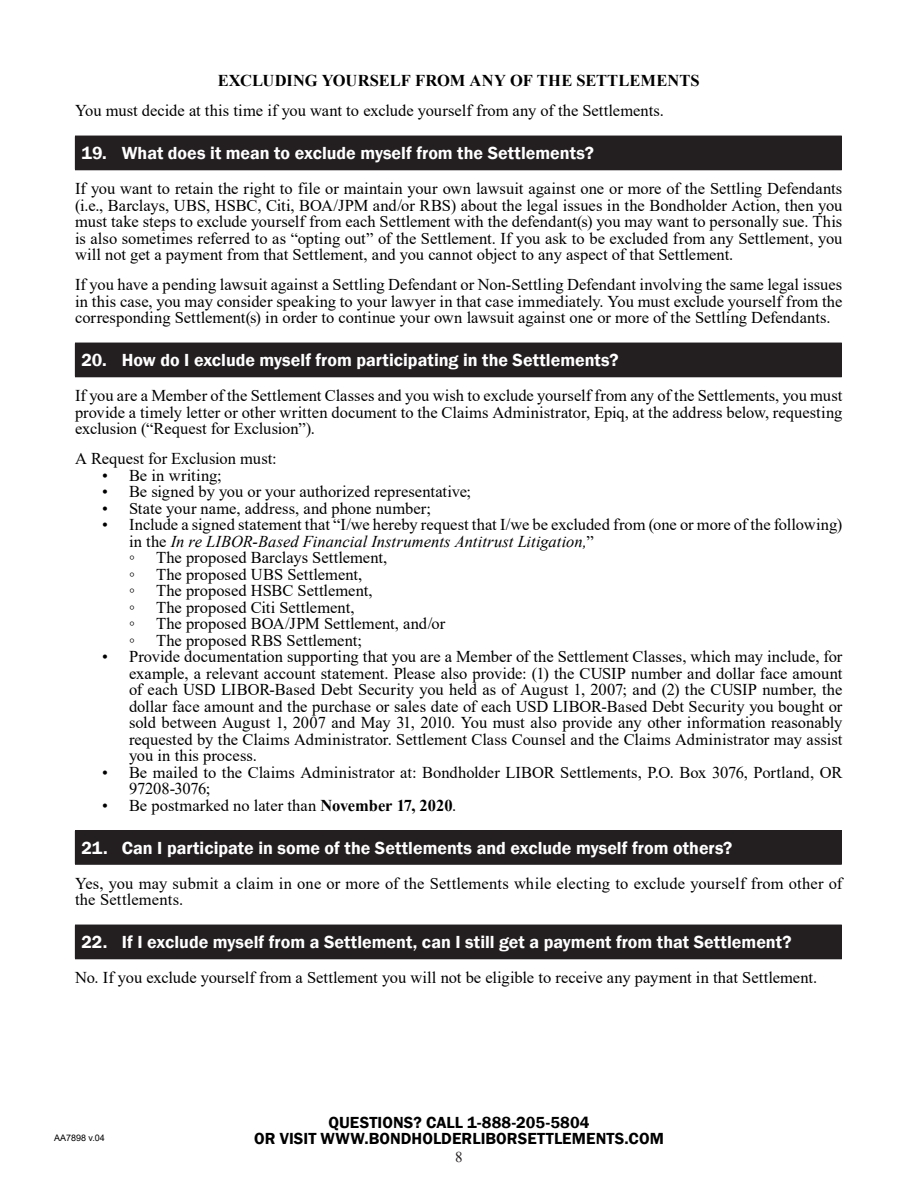
<style>
.page{position:relative;width:918px;height:1188px;background:#fff}
.page>*{position:absolute;margin:0;border:0;box-sizing:border-box;transform-origin:0 0}
.t1{font:600 18px "Franklin Gothic";color:#fff}
.Body_Copy{font:16.5px/16.5px "Times New Roman";color:#000;text-align:justify}
.t2{font:600 16.5px/16.5px "Franklin Gothic";letter-spacing:.005em;color:#000;text-align:center}
.Body_Copy-2{font:700 16.5px "Times New Roman";color:#000}
.t3{font:15px "Times New Roman";color:#231f20}
.t4{font:9px "Arial";color:#000}
.s1{font-style:italic}
.s2{font-weight:700}
</style>
<div class="page">
<div style="left:75px;top:136px;width:766px;height:34px;background:#231f20"></div>
<hr style="left:841px;top:136px;width:1px;height:33px;background:#231f20">
<hr style="left:75px;top:169px;width:767px;height:1px;background:#231f20">
<div style="left:75px;top:343px;width:766px;height:34px;background:#231f20"></div>
<hr style="left:841px;top:343px;width:1px;height:33px;background:#231f20">
<hr style="left:75px;top:376px;width:767px;height:1px;background:#231f20">
<div style="left:75px;top:831px;width:766px;height:33px;background:#231f20"></div>
<hr style="left:75px;top:830px;width:767px;height:1px;background:#231f20">
<hr style="left:841px;top:831px;width:1px;height:33px;background:#231f20">
<hr style="left:75px;top:864px;width:767px;height:1px;background:#231f20">
<div style="left:75px;top:925px;width:766px;height:34px;background:#231f20"></div>
<hr style="left:841px;top:925px;width:1px;height:33px;background:#231f20">
<hr style="left:75px;top:958px;width:767px;height:1px;background:#231f20">
<p class="Body_Copy-2" style="left:218px;top:69px;width:483px">EXCLUDING YOURSELF FROM ANY OF THE SETTLEMENTS</p>
<p class="Body_Copy" style="left:75px;top:102px;width:590px">You must decide at this time if you want to exclude yourself from any of the Settlements.</p>
<p class="t1" style="left:81px;top:142px;width:514px">19. What does it mean to exclude myself from the Settlements?</p>
<p class="Body_Copy" style="left:75px;top:180px;width:769px">If you want to retain the right to file or maintain your own lawsuit against one or more of the Settling Defendants (i.e., Barclays, UBS, HSBC, Citi, BOA/JPM and/or RBS) about the legal issues in the Bondholder Action, then you must take steps to exclude yourself from each Settlement with the defendant(s) you may want to personally sue. This is also sometimes referred to as “opting out” of the Settlement. If you ask to be excluded from any Settlement, you will not get a payment from that Settlement, and you cannot object to any aspect of that Settlement.</p>
<p class="Body_Copy" style="left:75px;top:276px;width:769px">If you have a pending lawsuit against a Settling Defendant or Non-Settling Defendant involving the same legal issues in this case, you may consider speaking to your lawyer in that case immediately. You must exclude yourself from the corresponding Settlement(s) in order to continue your own lawsuit against one or more of the Settling Defendants.</p>
<p class="t1" style="left:81px;top:349px;width:539px">20. How do I exclude myself from participating in the Settlements?</p>
<p class="Body_Copy" style="left:75px;top:387px;width:769px">If you are a Member of the Settlement Classes and you wish to exclude yourself from any of the Settlements, you must provide a timely letter or other written document to the Claims Administrator, Epiq, at the address below, requesting exclusion (“Request for Exclusion”).</p>
<p class="Body_Copy" style="left:75px;top:450px;width:203px">A Request for Exclusion must:</p>
<p class="Body_Copy" style="left:102px;top:466px;width:121px">• Be in writing;</p>
<p class="Body_Copy" style="left:102px;top:483px;width:371px">• Be signed by you or your authorized representative;</p>
<p class="Body_Copy" style="left:102px;top:499px;width:331px">• State your name, address, and phone number;</p>
<p class="Body_Copy" style="left:129px;top:516px;width:715px;text-indent:-27px">• Include a signed statement that “I/we hereby request that I/we be excluded from (one or more of the following) in the <span class="s1">In re LIBOR-Based Financial Instruments Antitrust Litigation,</span>”</p>
<p class="Body_Copy" style="left:129px;top:549px;width:7px">◦</p>
<p class="Body_Copy" style="left:156px;top:549px;width:233px">The proposed Barclays Settlement,</p>
<p class="Body_Copy" style="left:129px;top:565px;width:7px">◦</p>
<p class="Body_Copy" style="left:156px;top:565px;width:208px">The proposed UBS Settlement,</p>
<p class="Body_Copy" style="left:129px;top:582px;width:7px">◦</p>
<p class="Body_Copy" style="left:156px;top:582px;width:218px">The proposed HSBC Settlement,</p>
<p class="Body_Copy" style="left:129px;top:598px;width:7px">◦</p>
<p class="Body_Copy" style="left:156px;top:598px;width:200px">The proposed Citi Settlement,</p>
<p class="Body_Copy" style="left:129px;top:615px;width:7px">◦</p>
<p class="Body_Copy" style="left:156px;top:615px;width:291px">The proposed BOA/JPM Settlement, and/or</p>
<p class="Body_Copy" style="left:129px;top:631px;width:7px">◦</p>
<p class="Body_Copy" style="left:156px;top:631px;width:207px">The proposed RBS Settlement;</p>
<p class="Body_Copy" style="left:129px;top:648px;width:715px;text-indent:-27px">• Provide documentation supporting that you are a Member of the Settlement Classes, which may include, for example, a relevant account statement. Please also provide: (1) the CUSIP number and dollar face amount of each USD LIBOR-Based Debt Security you held as of August 1, 2007; and (2) the CUSIP number, the dollar face amount and the purchase or sales date of each USD LIBOR-Based Debt Security you bought or sold between August 1, 2007 and May 31, 2010. You must also provide any other information reasonably requested by the Claims Administrator. Settlement Class Counsel and the Claims Administrator may assist you in this process.</p>
<p class="Body_Copy" style="left:129px;top:763px;width:715px;text-indent:-27px">• Be mailed to the Claims Administrator at: Bondholder LIBOR Settlements, P.O. Box 3076, Portland, OR<br>97208-3076;</p>
<p class="Body_Copy" style="left:102px;top:796px;width:356px">• Be postmarked no later than <span class="s2">November 17, 2020</span>.</p>
<p class="t1" style="left:81px;top:837px;width:653px">21. Can I participate in some of the Settlements and exclude myself from others?</p>
<p class="Body_Copy" style="left:75px;top:874px;width:769px">Yes, you may submit a claim in one or more of the Settlements while electing to exclude yourself from other of the Settlements.</p>
<p class="t1" style="left:81px;top:931px;width:712px">22. If I exclude myself from a Settlement, can I still get a payment from that Settlement?</p>
<p class="Body_Copy" style="left:75px;top:969px;width:744px">No. If you exclude yourself from a Settlement you will not be eligible to receive any payment in that Settlement.</p>
<p class="t4" style="left:54px;top:1131px;width:52px">AA7898 v.04</p>
<p class="t2" style="left:254px;top:1114px;width:411px">QUESTIONS? CALL 1-888-205-5804<br>OR VISIT WWW.BONDHOLDERLIBORSETTLEMENTS.COM</p>
<p class="t3" style="left:455px;top:1146px;width:9px">8</p>
</div>
